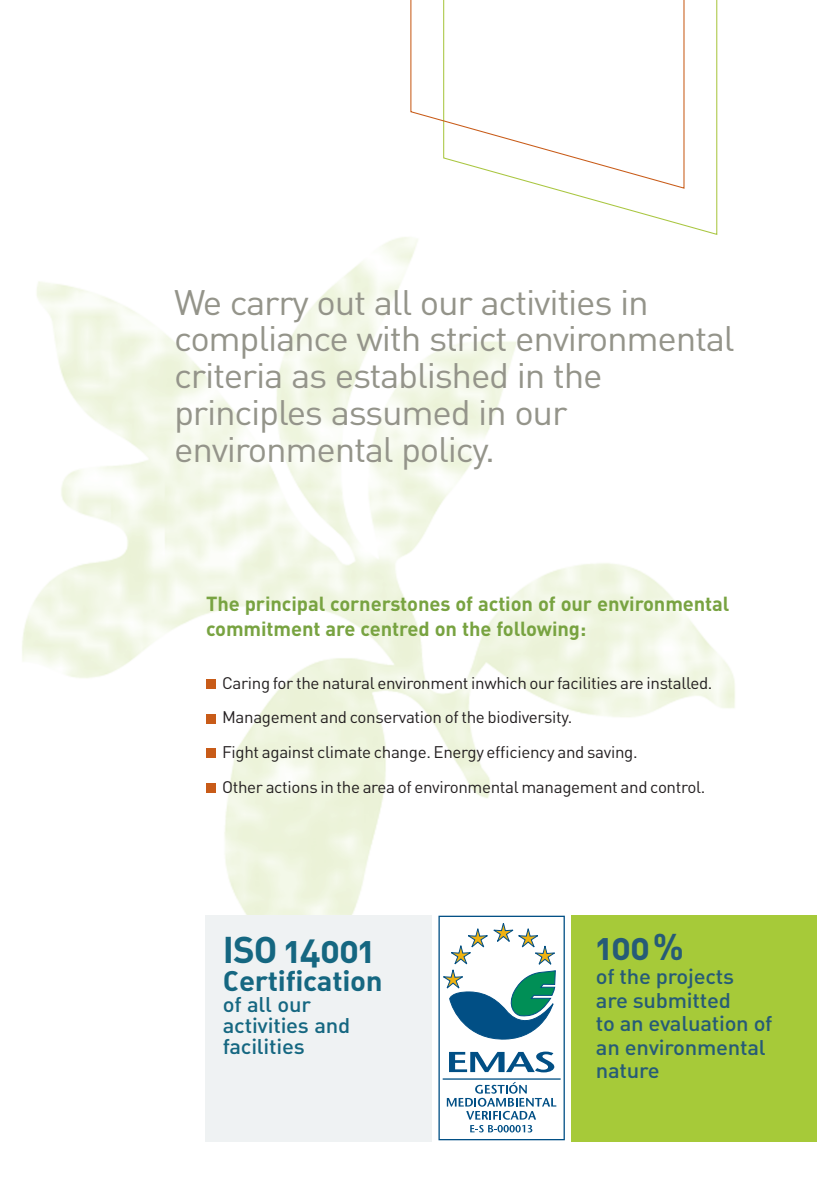
<style>
.page{position:relative;width:819px;height:1191px;background:#fff}
.page>*{position:absolute;margin:0;border:0;box-sizing:border-box;transform-origin:0 0}
.t1{font:36.75px "DIN Bold Alternate";letter-spacing:-.025em;color:#156781}
.t2{font:36.75px "DIN Bold Alternate";color:#265b77}
.t3{font:35px/36.8px "DINOT";letter-spacing:-.035em;color:#94948a;scale:1.05 1}
.t4{font:28px "DIN Bold Alternate";letter-spacing:-.01em;color:#156781;scale:1.05 1}
.t5{font:21px/23.6px "DIN Medium Alternate";letter-spacing:-.01em;color:#265b77;scale:1.05 1}
.t6{font:21px/21px "DIN Medium Alternate";letter-spacing:-.01em;color:#156781;scale:1.05 1}
.t7{font:700 20.12px/25.4px "DINOT";letter-spacing:-.005em;color:#78a341}
.t8{font:16.62px/34.6px "DINOT";letter-spacing:-.02em;color:#231f20}
</style>
<div class="page">
<img style="left:22px;top:81px;width:713px;height:935px">
<div style="left:206px;top:783px;width:9px;height:9px;background:#c85b18"></div>
<div style="left:206px;top:749px;width:9px;height:9px;background:#c85b18"></div>
<div style="left:206px;top:714px;width:9px;height:9px;background:#c85b18"></div>
<div style="left:206px;top:679px;width:9px;height:10px;background:#c85b18"></div>
<div style="left:571px;top:915px;width:246px;height:226px;background:#a6ca39"></div>
<div style="left:205px;top:915px;width:226px;height:226px;background:#eff2f3"></div>
<div style="left:438px;top:915px;width:127px;height:225px;background:#fff;border:1px solid #014f85"></div>
<svg style="left:470px;top:1125px;width:62px;height:7px"></svg>
<svg style="left:447px;top:1082px;width:109px;height:37px"></svg>
<svg style="left:449px;top:1051px;width:105px;height:21px"></svg>
<hr style="left:442px;top:1078px;width:118px;height:1px;background:#014f85">
<svg style="left:443px;top:923px;width:113px;height:117px"></svg>
<svg style="left:443px;top:0;width:274px;height:235px"></svg>
<svg style="left:410px;top:0;width:274px;height:189px"></svg>
<h2 class="t3" style="left:174px;top:288px;width:535px">We carry out all our activities in compliance with strict environmental criteria as established in the principles assumed in our environmental policy.</h2>
<p class="t7" style="left:206px;top:593px;width:525px">The principal cornerstones of action of our environmental commitment are centred on the following:</p>
<p class="t8" style="left:222px;top:667px;width:492px">Caring for the natural environment inwhich our facilities are installed.<br>Management and conservation of the biodiversity.<br>Fight against climate change. Energy efficiency and saving.<br>Other actions in the area of environmental management and control.</p>
<h1 class="t1" style="left:223px;top:936px;width:153px">ISO 14001</h1>
<h3 class="t4" style="left:223px;top:971px;width:154px">Certification</h3>
<p class="t6" style="left:223px;top:996px;width:123px">of all our activities and facilities</p>
<h1 class="t2" style="left:596px;top:934px;width:90px">100%</h1>
<p class="t5" style="left:596px;top:966px;width:170px">of the projects<br>are submitted<br>to an evaluation of an environmental nature</p>
</div>
